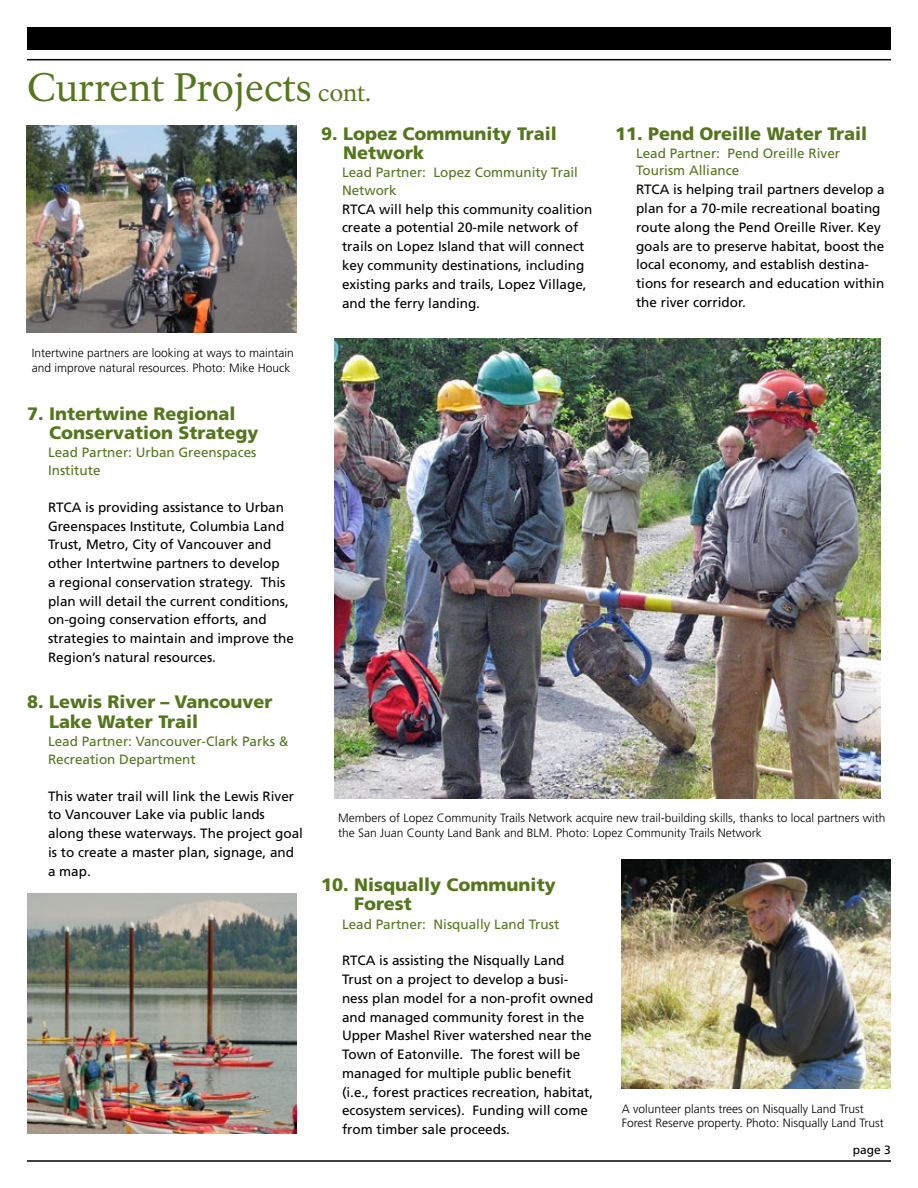
<style>
.page{position:relative;width:918px;height:1188px;background:#fff}
.page>*{position:absolute;margin:0;border:0;box-sizing:border-box;transform-origin:0 0}
.t1{font:39px "NPS Rawlinson OT";color:#54771e}
.t2{font:900 18px/19.5px "Frutiger LT Std";color:#54771e}
.t3{font:13.5px/18.8px "Frutiger LT Std";color:#000}
.t4{font:13.5px/18px "Frutiger LT Std";color:#54771e}
.t5{font:300 12px/14.4px "Frutiger LT Std";color:#000}
.t6{font:12px "Frutiger LT Std";color:#000}
.s1{font-size:24px}
</style>
<div class="page">
<div style="left:27px;top:27px;width:864px;height:23px;background:#000"></div>
<hr style="left:27px;top:59px;width:864px;height:1px;background:#000">
<hr style="left:27px;top:1160px;width:864px;height:2px;background:#000">
<img style="left:335px;top:338px;width:545px;height:460px">
<img style="left:27px;top:894px;width:270px;height:240px">
<img style="left:27px;top:126px;width:270px;height:207px">
<img style="left:621px;top:860px;width:270px;height:228px">
<h1 class="t1" style="left:27px;top:64px;width:346px">Current Projects <span class="s1">cont.</span></h1>
<p class="t5" style="left:32px;top:346px;width:263px">Intertwine partners are looking at ways to maintain and improve natural resources. Photo: Mike Houck</p>
<h2 class="t2" style="left:343px;top:123px;width:215px;text-indent:-22px">9. Lopez Community Trail<br>Network</h2>
<p class="t4" style="left:342px;top:163px;width:238px">Lead Partner: Lopez Community Trail<br>Network</p>
<p class="t3" style="left:342px;top:200px;width:252px">RTCA will help this community coalition create a potential 20-mile network of trails on Lopez Island that will connect key community destinations, including existing parks and trails, Lopez Village, and the ferry landing.</p>
<h2 class="t2" style="left:615px;top:123px;width:254px">11. Pend Oreille Water Trail</h2>
<p class="t4" style="left:636px;top:144px;width:206px">Lead Partner: Pend Oreille River<br>Tourism Alliance</p>
<p class="t3" style="left:636px;top:180px;width:250px">RTCA is helping trail partners develop a plan for a 70-mile recreational boating route along the Pend Oreille River. Key goals are to preserve habitat, boost the local economy, and establish destina&shy;tions for research and education within the river corridor.</p>
<h2 class="t2" style="left:49px;top:403px;width:211px;text-indent:-22px">7. Intertwine Regional<br>Conservation Strategy</h2>
<p class="t4" style="left:48px;top:443px;width:210px">Lead Partner: Urban Greenspaces<br>Institute</p>
<p class="t3" style="left:48px;top:498px;width:248px">RTCA is providing assistance to Urban Greenspaces Institute, Columbia Land Trust, Metro, City of Vancouver and other Intertwine partners to develop<br>a regional conservation strategy. This plan will detail the current conditions, on-going conservation efforts, and strategies to maintain and improve the Region’s natural resources.</p>
<h2 class="t2" style="left:49px;top:692px;width:225px;text-indent:-22px">8. Lewis River – Vancouver<br>Lake Water Trail</h2>
<p class="t4" style="left:48px;top:732px;width:242px">Lead Partner: Vancouver-Clark Parks &amp;<br>Recreation Department</p>
<p class="t3" style="left:48px;top:787px;width:257px">This water trail will link the Lewis River to Vancouver Lake via public lands along these waterways. The project goal is to create a master plan, signage, and a map.</p>
<p class="t5" style="left:338px;top:811px;width:549px">Members of Lopez Community Trails Network acquire new trail-building skills, thanks to local partners with the San Juan County Land Bank and BLM. Photo: Lopez Community Trails Network</p>
<h2 class="t2" style="left:354px;top:875px;width:203px;text-indent:-33px">10. Nisqually Community<br>Forest</h2>
<p class="t4" style="left:342px;top:915px;width:219px">Lead Partner: Nisqually Land Trust</p>
<p class="t3" style="left:342px;top:951px;width:253px">RTCA is assisting the Nisqually Land Trust on a project to develop a busi&shy;ness plan model for a non-profit owned and managed community forest in the Upper Mashel River watershed near the Town of Eatonville. The forest will be managed for multiple public benefit (i.e., forest practices recreation, habitat, ecosystem services). Funding will come from timber sale proceeds.</p>
<p class="t5" style="left:622px;top:1101px;width:264px">A volunteer plants trees on Nisqually Land Trust<br>Forest Reserve property. Photo: Nisqually Land Trust</p>
<p class="t6" style="left:853px;top:1142px;width:40px">page 3</p>
</div>
